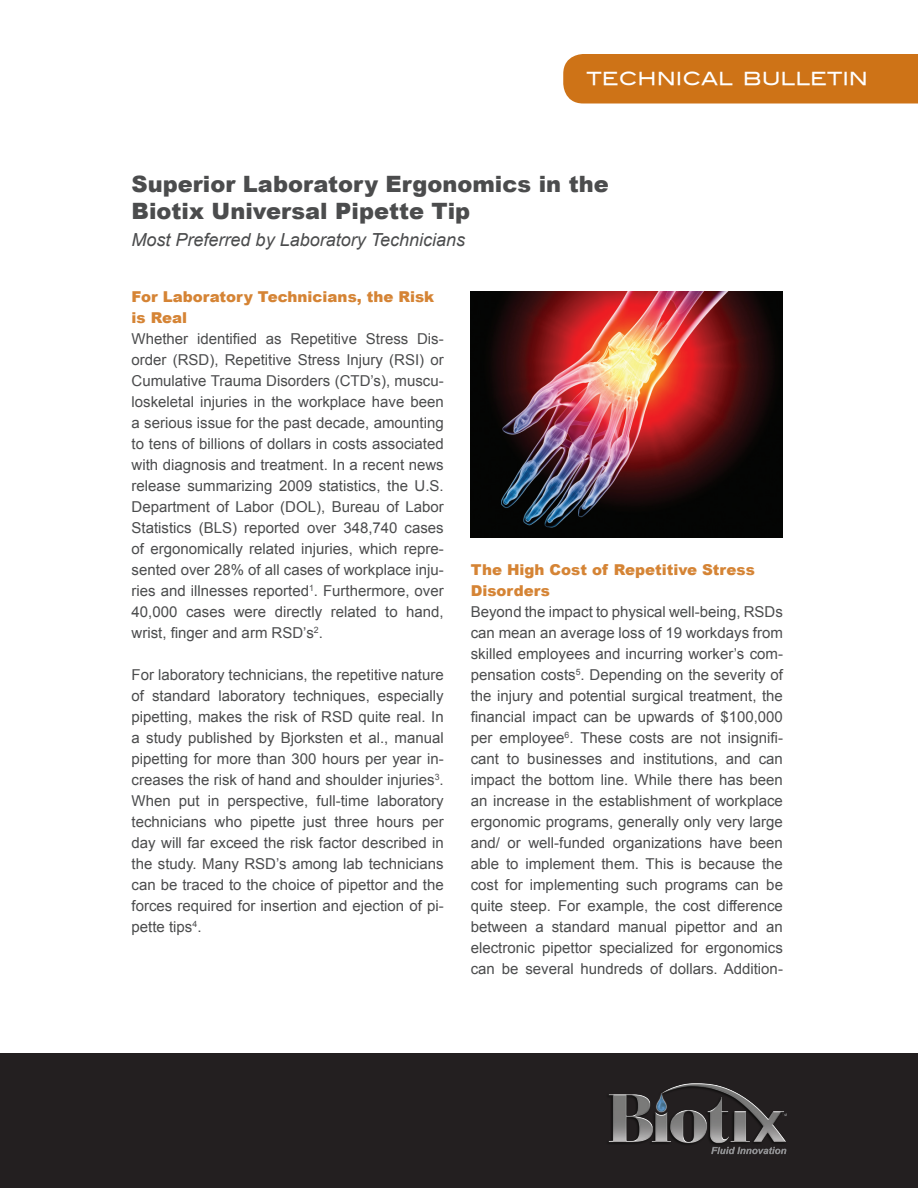
<style>
.page{position:relative;width:918px;height:1188px;background:#fff}
.page>*{position:absolute;margin:0;border:0;box-sizing:border-box;transform-origin:0 0}
.t1{font:900 22.5px "Arial";color:#4b4c4d}
.t2{font:italic 18px "Arial";color:#4b4c4d}
.t3{font:18px "Blair Md ITCTT Medium";color:#fff}
.t4{font:15px/21px "Arial";color:#4b4c4d;text-align:justify}
.t5{font:900 15px/21px "Arial";color:#d58435}
</style>
<div class="page">
<div style="left:0;top:1053px;width:918px;height:135px;background:#231f20"></div>
<img style="left:471px;top:291px;width:312px;height:246px">
<img style="left:608px;top:1083px;width:179px;height:72px">
<div style="left:563px;top:54px;width:355px;height:50px;background:#ce7317"></div>
<p class="t3" style="left:586px;top:64px;width:283px">TECHNICAL BULLETIN</p>
<p class="t1" style="left:132px;top:167px;width:479px">Superior Laboratory Ergonomics in the</p>
<p class="t1" style="left:132px;top:194px;width:340px">Biotix Universal Pipette Tip</p>
<p class="t2" style="left:132px;top:228px;width:335px">Most Preferred by Laboratory Technicians</p>
<p class="t5" style="left:132px;top:286px;width:304px">For Laboratory Technicians, the Risk is Real</p>
<p class="t4" style="left:132px;top:328px;width:314px">Whether identified as Repetitive Stress Dis&shy;order (RSD), Repetitive Stress Injury (RSI) or Cumulative Trauma Disorders (CTD’s), muscu&shy;loskeletal injuries in the workplace have been a serious issue for the past decade, amounting to tens of billions of dollars in costs associated with diagnosis and treatment. In a recent news release summarizing 2009 statistics, the U.S.<br>Department of Labor (DOL), Bureau of Labor Statistics (BLS) reported over 348,740 cases of ergonomically related injuries, which repre&shy;sented over 28% of all cases of workplace inju&shy;ries and illnesses reported<sup>1</sup>. Furthermore, over 40,000 cases were directly related to hand, wrist, finger and arm RSD’s<sup>2</sup>.</p>
<p class="t4" style="left:132px;top:664px;width:314px">For laboratory technicians, the repetitive nature of standard laboratory techniques, especially pipetting, makes the risk of RSD quite real. In a study published by Bjorksten et al., manual pipetting for more than 300 hours per year in&shy;creases the risk of hand and shoulder injuries<sup>3</sup>.<br>When put in perspective, full-time laboratory technicians who pipette just three hours per day will far exceed the risk factor described in the study. Many RSD’s among lab technicians can be traced to the choice of pipettor and the forces required for insertion and ejection of pi&shy;pette tips<sup>4</sup>.</p>
<p class="t5" style="left:471px;top:559px;width:286px">The High Cost of Repetitive Stress<br>Disorders</p>
<p class="t4" style="left:471px;top:602px;width:314px">Beyond the impact to physical well-being, RSDs can mean an average loss of 19 workdays from skilled employees and incurring worker’s com&shy;pensation costs<sup>5</sup>. Depending on the severity of the injury and potential surgical treatment, the financial impact can be upwards of $100,000 per employee<sup>6</sup>. These costs are not insignifi&shy;cant to businesses and institutions, and can impact the bottom line. While there has been an increase in the establishment of workplace ergonomic programs, generally only very large and/ or well-funded organizations have been able to implement them. This is because the cost for implementing such programs can be quite steep. For example, the cost difference between a standard manual pipettor and an electronic pipettor specialized for ergonomics can be several hundreds of dollars. Addition-</p>
</div>
